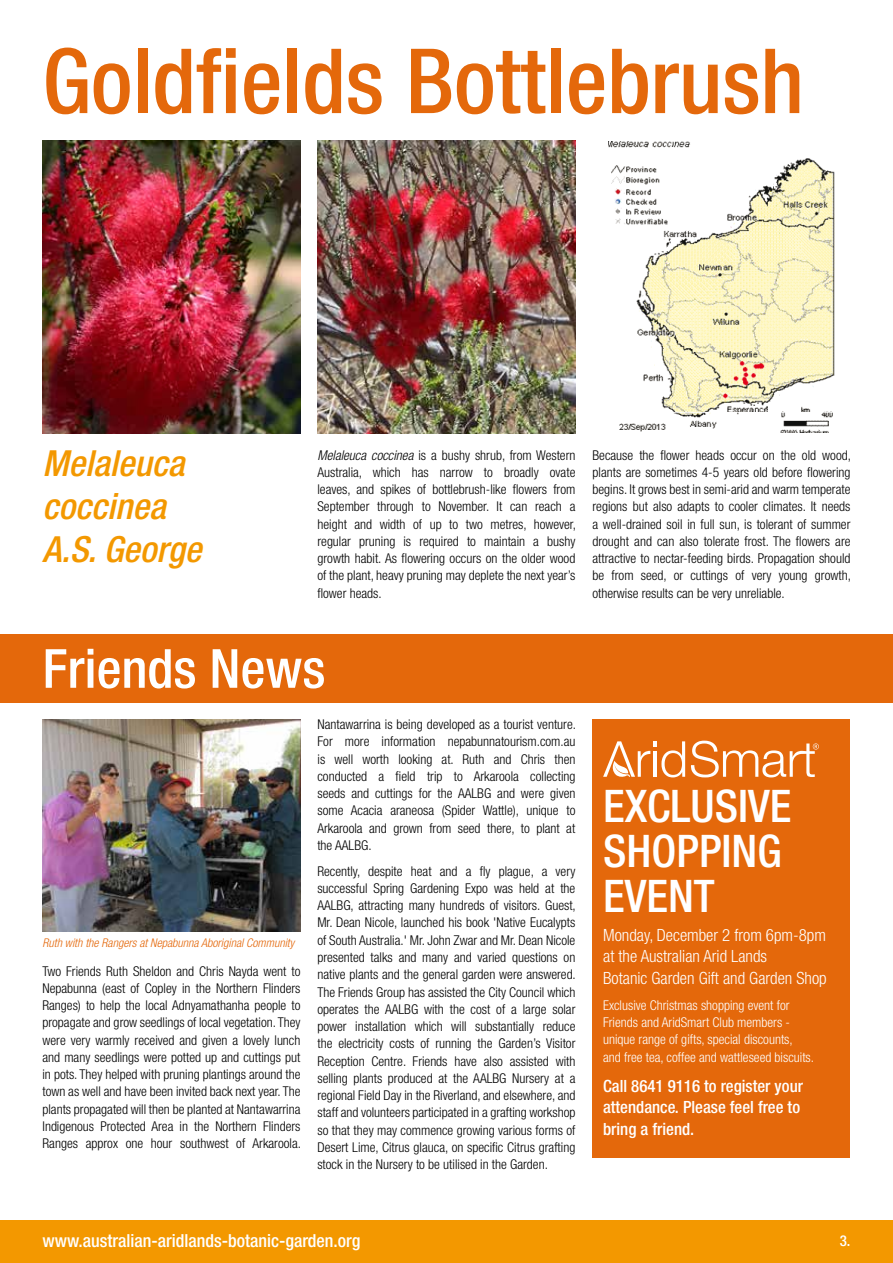
<style>
.page{position:relative;width:893px;height:1263px;background:#fff}
.page>*{position:absolute;margin:0;border:0;box-sizing:border-box;transform-origin:0 0}
.t1{font:500 condensed 90px "Helvetica Neue";color:#e4680b}
.t2{font:500 condensed 54px "Helvetica Neue";color:#fff}
.t3{font:500 condensed 45px/45px "Helvetica Neue";color:#fff}
.t4{font:italic 500 condensed 36px/43.2px "Helvetica Neue";color:#f39800}
.t5{font:500 condensed 18px "Helvetica Neue";color:#fff}
.t6{font:300 condensed 16.8px/21.6px "Helvetica Neue";color:#fff}
.t7{font:500 condensed 16.8px/21.6px "Helvetica Neue";color:#fff}
.t8{font:500 condensed 15px "Helvetica Neue";color:#fff}
.t9{font:300 condensed 13.5px/17.2px "Helvetica Neue";color:#000;text-align:justify}
.t10{font:300 condensed 13.5px/17.2px "Helvetica Neue";color:#fff}
.t11{font:italic 300 condensed 12px "Helvetica Neue";color:#e4680b}
.s1{font-style:italic}
</style>
<div class="page">
<img style="left:609px;top:141px;width:225px;height:292px">
<div style="left:0;top:1220px;width:893px;height:43px;background:#f39800"></div>
<img style="left:43px;top:140px;width:257px;height:294px">
<img style="left:317px;top:140px;width:258px;height:294px">
<img style="left:43px;top:719px;width:257px;height:213px">
<div style="left:0;top:634px;width:893px;height:68px;background:#e4680b"></div>
<div style="left:592px;top:719px;width:258px;height:438px;background:#e4680b"></div>
<svg style="left:603px;top:741px;width:82px;height:36px"></svg>
<svg style="left:691px;top:741px;width:128px;height:36px"></svg>
<h1 class="t1" style="left:43px;top:27px;width:763px">Goldfields Bottlebrush</h1>
<h3 class="t4" style="left:43px;top:441px;width:160px">Melaleuca coccinea<br>A.S. George</h3>
<p class="t9" style="left:592px;top:446px;width:260px">Because the flower heads occur on the old wood, plants are sometimes 4-5 years old before flowering begins. It grows best in semi-arid and warm temperate regions but also adapts to cooler climates. It needs a well-drained soil in full sun, is tolerant of summer drought and can also tolerate frost. The flowers are attractive to nectar-feeding birds. Propagation should be from seed, or cuttings of very young growth, otherwise results can be very unreliable.</p>
<p class="t9" style="left:317px;top:446px;width:260px"><span class="s1">Melaleuca coccinea</span> is a bushy shrub, from Western Australia, which has narrow to broadly ovate leaves, and spikes of bottlebrush-like flowers from September through to November. It can reach a height and width of up to two metres, however, regular pruning is required to maintain a bushy growth habit. As flowering occurs on the older wood of the plant, heavy pruning may deplete the next year’s flower heads.</p>
<h2 class="t2" style="left:43px;top:636px;width:284px">Friends News</h2>
<p class="t9" style="left:317px;top:715px;width:260px">Nantawarrina is being developed as a tourist venture.<br>For more information nepabunnatourism.com.au is well worth looking at. Ruth and Chris then conducted a field trip to Arkaroola collecting seeds and cuttings for the AALBG and were given some Acacia araneosa (Spider Wattle), unique to Arkaroola and grown from seed there, to plant at the AALBG.</p>
<p class="t9" style="left:317px;top:862px;width:260px">Recently, despite heat and a fly plague, a very successful Spring Gardening Expo was held at the AALBG, attracting many hundreds of visitors. Guest, Mr. Dean Nicole, launched his book 'Native Eucalypts of South Australia.' Mr. John Zwar and Mr. Dean Nicole presented talks and many and varied questions on native plants and the general garden were answered.<br>The Friends Group has assisted the City Council which operates the AALBG with the cost of a large solar power installation which will substantially reduce the electricity costs of running the Garden’s Visitor Reception Centre. Friends have also assisted with selling plants produced at the AALBG Nursery at a regional Field Day in the Riverland, and elsewhere, and staff and volunteers participated in a grafting workshop so that they may commence growing various forms of Desert Lime, Citrus glauca, on specific Citrus grafting stock in the Nursery to be utilised in the Garden.</p>
<h3 class="t3" style="left:603px;top:783px;width:190px">EXCLUSIVE<br>SHOPPING<br>EVENT</h3>
<p class="t11" style="left:43px;top:936px;width:253px">Ruth with the Rangers at Nepabunna Aboriginal Community</p>
<p class="t6" style="left:603px;top:924px;width:225px">Monday, December 2 from 6pm-8pm at the Australian Arid Lands<br>Botanic Garden Gift and Garden Shop</p>
<p class="t10" style="left:603px;top:996px;width:212px">Exclusive Christmas shopping event for Friends and AridSmart Club members - unique range of gifts, special discounts,<br>and free tea, coffee and wattleseed biscuits.</p>
<p class="t7" style="left:603px;top:1075px;width:201px">Call 8641 9116 to register your attendance. Please feel free to bring a friend.</p>
<p class="t9" style="left:42px;top:962px;width:260px">Two Friends Ruth Sheldon and Chris Nayda went to Nepabunna (east of Copley in the Northern Flinders Ranges) to help the local Adnyamathanha people to propagate and grow seedlings of local vegetation. They were very warmly received and given a lovely lunch and many seedlings were potted up and cuttings put in pots. They helped with pruning plantings around the town as well and have been invited back next year. The plants propagated will then be planted at Nantawarrina Indigenous Protected Area in the Northern Flinders Ranges approx one hour southwest of Arkaroola.</p>
<h3 class="t5" style="left:43px;top:1229px;width:319px">www.australian-aridlands-botanic-garden.org</h3>
<p class="t8" style="left:840px;top:1231px;width:12px">3.</p>
</div>
